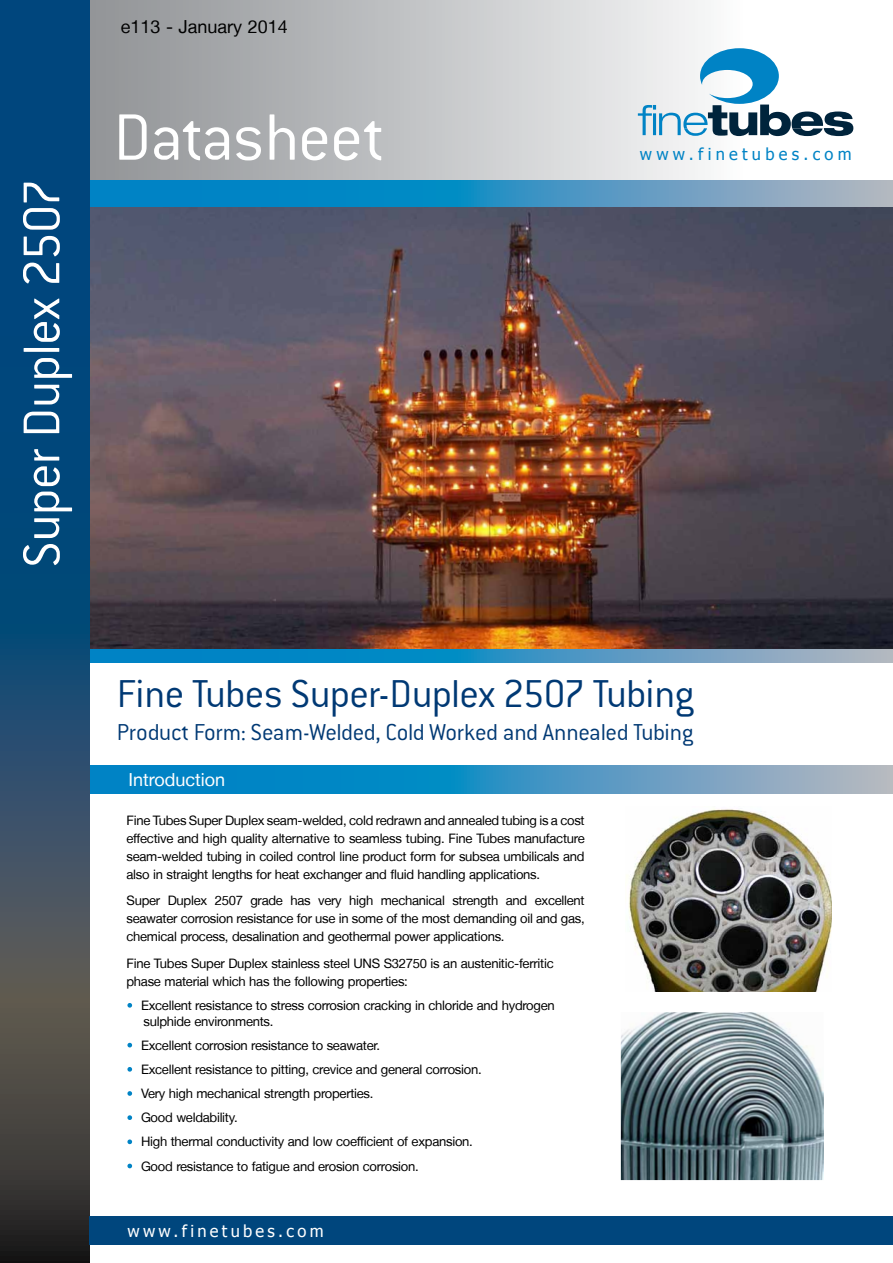
<style>
.page{position:relative;width:893px;height:1263px;background:#fff}
.page>*{position:absolute;margin:0;border:0;box-sizing:border-box;transform-origin:0 0}
.t1{font:300 72px "Conduit ITC Std";letter-spacing:-.015em;color:#fff}
.t2{font:300 56.7px "Conduit ITC Std";letter-spacing:-.02em;color:#fff}
.t3{font:300 42.75px "Conduit ITC Std";letter-spacing:-.02em;color:#003974}
.t4{font:300 25.35px "Conduit ITC Std";letter-spacing:-.015em;color:#003974}
.t5{font:18px "Helvetica Neue LT";color:#000}
.t6{font:18px "Helvetica Neue LT";color:#fff}
.t7{font:16.5px "Tahoma";letter-spacing:.2em;color:#fff}
.t8{font:16.5px "Tahoma";letter-spacing:.26em;color:#0083c5}
.t9{font:13.05px/18px "Helvetica Neue LT";letter-spacing:-.02em;color:#000;text-align:justify}
.s1{color:#fff}
</style>
<div class="page">
<svg style="left:89px;top:766px;width:804px;height:28px;background:#3c95c3"></svg>
<img style="left:89px;top:206px;width:804px;height:443px">
<svg style="left:89px;top:649px;width:804px;height:13px;background:#3994c3"></svg>
<div style="left:89px;top:0;width:804px;height:203px;background:linear-gradient(to right,#8f9397,#fff)"></div>
<svg style="left:89px;top:181px;width:804px;height:25px;background:#3994c3"></svg>
<svg style="left:0;top:0;width:89px;height:1263px;background:#1e4868"></svg>
<div style="left:89px;top:1216px;width:804px;height:28px;background:#00467d"></div>
<svg style="left:638px;top:48px;width:215px;height:88px"></svg>
<img style="left:626px;top:808px;width:205px;height:184px">
<img style="left:621px;top:1012px;width:203px;height:168px">
<svg style="left:794px;top:850px;width:4px;height:3px"></svg>
<h2 class="t2" style="left:7px;top:568px;width:391px;rotate:-90deg">Super Duplex 2507</h2>
<h3 class="t5" style="left:121px;top:16px;width:168px">e113 - January 2014</h3>
<h1 class="t1" style="left:113px;top:94px;width:273px">Datasheet</h1>
<p class="t8" style="left:640px;top:143px;width:213px">www.finetubes.com</p>
<h3 class="t3" style="left:117px;top:667px;width:579px">Fine Tubes Super-Duplex 2507 Tubing</h3>
<h3 class="t4" style="left:117px;top:716px;width:578px">Product Form: Seam-Welded, Cold Worked and Annealed Tubing</h3>
<h3 class="t6" style="left:128px;top:768px;width:98px">Introduction</h3>
<p class="t9" style="left:126px;top:811px;width:460px">Fine Tubes Super Duplex seam-welded, cold redrawn and annealed tubing is a cost effective and high quality alternative to seamless tubing. Fine Tubes manufacture seam-welded tubing in coiled control line product form for subsea umbilicals and also in straight lengths for heat exchanger and fluid handling applications.</p>
<p class="t9" style="left:126px;top:891px;width:460px">Super Duplex 2507 grade has very high mechanical strength and excellent seawater corrosion resistance for use in some of the most demanding oil and gas, chemical process, desalination and geothermal power applications.</p>
<p class="t9" style="left:126px;top:954px;width:429px">Fine Tubes Super Duplex stainless steel UNS S32750 is an austenitic-ferritic phase material which has the following properties:</p>
<p class="t9" style="left:144px;top:997px;width:413px;line-height:15.6px;text-indent:-17px"><span class="s1">•</span> Excellent resistance to stress corrosion cracking in chloride and hydrogen sulphide environments.</p>
<p class="t9" style="left:126px;top:1036px;width:255px"><span class="s1">•</span> Excellent corrosion resistance to seawater.</p>
<p class="t9" style="left:126px;top:1060px;width:357px"><span class="s1">•</span> Excellent resistance to pitting, crevice and general corrosion.</p>
<p class="t9" style="left:126px;top:1084px;width:249px"><span class="s1">•</span> Very high mechanical strength properties.</p>
<p class="t9" style="left:126px;top:1108px;width:113px"><span class="s1">•</span> Good weldability.</p>
<p class="t9" style="left:126px;top:1133px;width:348px"><span class="s1">•</span> High thermal conductivity and low coefficient of expansion.</p>
<p class="t9" style="left:126px;top:1157px;width:294px"><span class="s1">•</span> Good resistance to fatigue and erosion corrosion.</p>
<p class="t7" style="left:128px;top:1219px;width:197px">www.finetubes.com</p>
</div>
